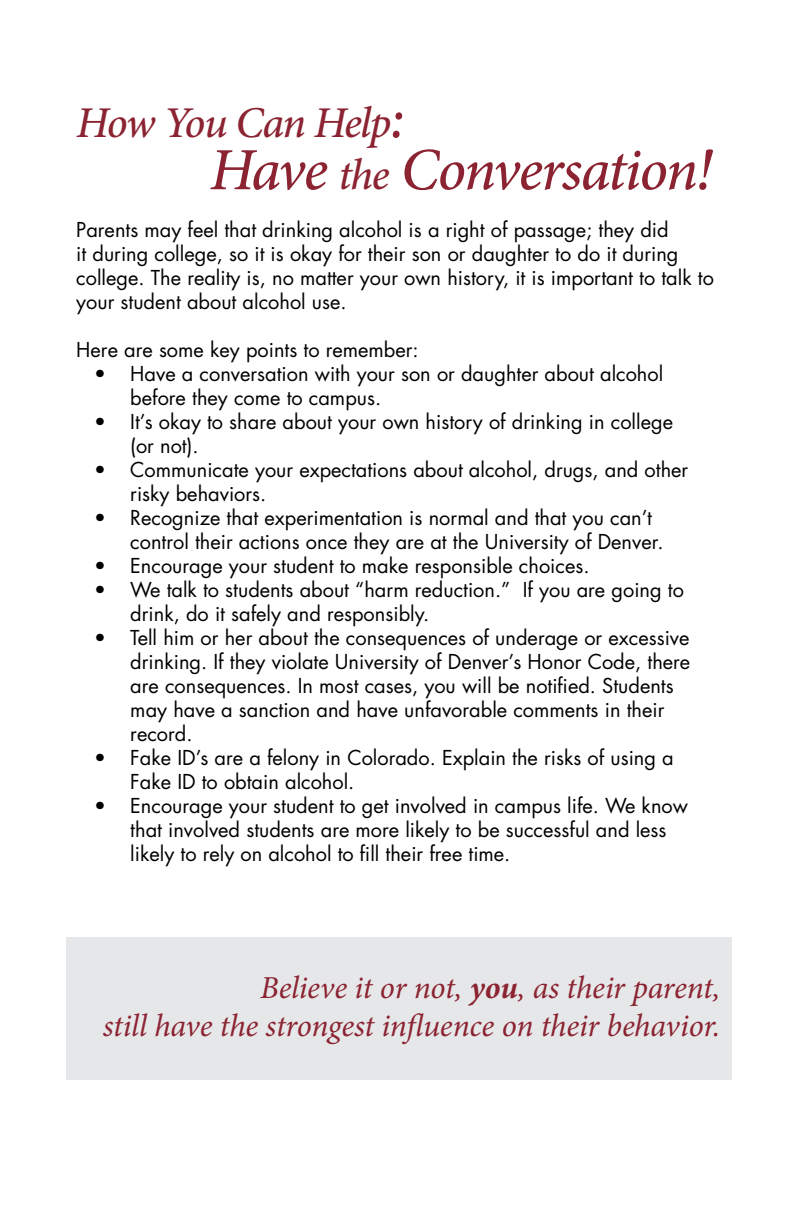
<style>
.page{position:relative;width:792px;height:1224px;background:#fff}
.page>*{position:absolute;margin:0;border:0;box-sizing:border-box;transform-origin:0 0}
.t1{font:italic 500 60px "Minion Pro";letter-spacing:-.03em;color:#8b2332}
.t2{font:italic 500 44px "Minion Pro";letter-spacing:-.04em;color:#8b2332}
.t3{font:italic 32px/38.4px "Minion Pro";letter-spacing:-.01em;color:#8b2332;text-align:right}
.t4{font:20px/24px "Futura Std";color:#000}
.s1{font-size:60px}
.s2{font-size:44px}
.s3{font-weight:700}
</style>
<div class="page">
<div style="left:66px;top:937px;width:666px;height:143px;background:#e6e7e8"></div>
<h2 class="t2" style="left:76px;top:93px;width:330px">How You Can Help<span class="s1">:</span></h2>
<h1 class="t1" style="left:210px;top:129px;width:504px">Have <span class="s2">the</span> Conversation!</h1>
<p class="t4" style="left:76px;top:218px;width:639px">Parents may feel that drinking alcohol is a right of passage; they did<br>it during college, so it is okay for their son or daughter to do it during college. The reality is, no matter your own history, it is important to talk to your student about alcohol use.</p>
<p class="t4" style="left:76px;top:338px;width:344px">Here are some key points to remember:</p>
<p class="t4" style="left:130px;top:362px;width:535px;text-indent:-36px">• Have a conversation with your son or daughter about alcohol before they come to campus.</p>
<p class="t4" style="left:130px;top:410px;width:544px;text-indent:-36px">• It’s okay to share about your own history of drinking in college (or not).</p>
<p class="t4" style="left:130px;top:458px;width:560px;text-indent:-36px">• Communicate your expectations about alcohol, drugs, and other risky behaviors.</p>
<p class="t4" style="left:130px;top:506px;width:535px;text-indent:-36px">• Recognize that experimentation is normal and that you can’t control their actions once they are at the University of Denver.</p>
<p class="t4" style="left:94px;top:554px;width:497px">• Encourage your student to make responsible choices.</p>
<p class="t4" style="left:130px;top:578px;width:555px;text-indent:-36px">• We talk to students about “harm reduction.” If you are going to drink, do it safely and responsibly.</p>
<p class="t4" style="left:130px;top:626px;width:562px;text-indent:-36px">• Tell him or her about the consequences of underage or excessive drinking. If they violate University of Denver’s Honor Code, there are consequences. In most cases, you will be notified. Students may have a sanction and have unfavorable comments in their record.</p>
<p class="t4" style="left:130px;top:746px;width:545px;text-indent:-36px">• Fake ID’s are a felony in Colorado. Explain the risks of using a<br>Fake ID to obtain alcohol.</p>
<p class="t4" style="left:130px;top:794px;width:559px;text-indent:-36px">• Encourage your student to get involved in campus life. We know that involved students are more likely to be successful and less likely to rely on alcohol to fill their free time.</p>
<h3 class="t3" style="left:103px;top:968px;width:619px">Believe it or not, <span class="s3">you</span>, as their parent,<br>still have the strongest influence on their behavior.</h3>
</div>
